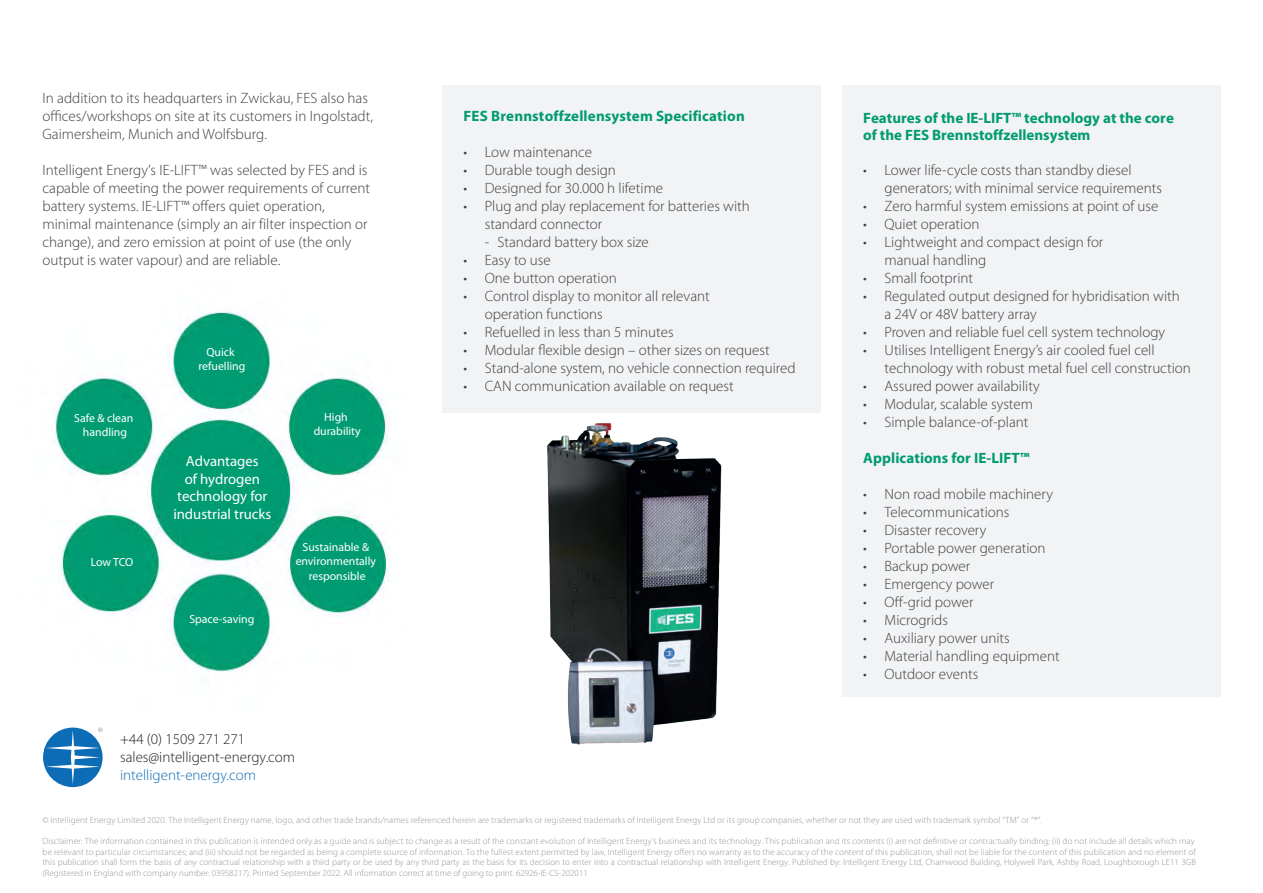
<style>
.page{position:relative;width:1263px;height:893px;background:#fff}
.page>*{position:absolute;margin:0;border:0;box-sizing:border-box;transform-origin:0 0}
.t1{font:300 15px/18px "Myriad Pro";color:#3e3e3f}
.t2{font:700 15px/17.2px "Myriad Pro";color:#009b71}
.t3{font:300 15px/18px "Myriad Pro";color:#231f20}
.t4{font:300 15px "Myriad Pro";color:#0d6cb6}
.t5{font:14.7px/17.7px "Myriad Pro";color:#fff;text-align:center}
.t6{font:11.85px/14.1px "Myriad Pro";color:#fff;text-align:center}
.t7{font:300 9px/10.5px "Myriad Pro";letter-spacing:.01em;color:#939598}
</style>
<div class="page">
<img style="left:54px;top:311px;width:335px;height:366px">
<div style="left:442px;top:85px;width:379px;height:327px;background:#f2f3f4"></div>
<div style="left:842px;top:85px;width:378px;height:611px;background:#f2f3f4"></div>
<img style="left:547px;top:423px;width:175px;height:322px">
<svg style="left:43px;top:728px;width:60px;height:59px"></svg>
<p class="t1" style="left:43px;top:89px;width:332px">In addition to its headquarters in Zwickau, FES also has offices/workshops on site at its customers in Ingolstadt,<br>Gaimersheim, Munich and Wolfsburg.</p>
<p class="t1" style="left:43px;top:161px;width:329px">Intelligent Energy’s IE-LIFT™ was selected by FES and is capable of meeting the power requirements of current battery systems. IE-LIFT™ offers quiet operation, minimal maintenance (simply an air filter inspection or change), and zero emission at point of use (the only output is water vapour) and are reliable.</p>
<p class="t6" style="left:74px;top:411px;width:61px">Safe &amp; clean handling</p>
<p class="t6" style="left:91px;top:555px;width:44px">Low TCO</p>
<p class="t6" style="left:198px;top:345px;width:48px">Quick refuelling</p>
<p class="t5" style="left:173px;top:452px;width:99px">Advantages<br>of hydrogen technology for industrial trucks</p>
<p class="t6" style="left:189px;top:612px;width:67px">Space-saving</p>
<p class="t6" style="left:314px;top:410px;width:49px">High durability</p>
<p class="t6" style="left:296px;top:540px;width:82px">Sustainable &amp; environmentally responsible</p>
<p class="t2" style="left:463px;top:107px;width:283px">FES Brennstoffzellensystem Specification</p>
<p class="t1" style="left:463px;top:143px;width:130px">• Low maintenance</p>
<p class="t1" style="left:463px;top:161px;width:154px">• Durable tough design</p>
<p class="t1" style="left:463px;top:179px;width:201px">• Designed for 30.000 h lifetime</p>
<p class="t1" style="left:485px;top:197px;width:267px;text-indent:-21px">• Plug and play replacement for batteries with standard connector</p>
<p class="t1" style="left:485px;top:233px;width:165px">- Standard battery box size</p>
<p class="t1" style="left:463px;top:251px;width:89px">• Easy to use</p>
<p class="t1" style="left:463px;top:269px;width:155px">• One button operation</p>
<p class="t1" style="left:485px;top:287px;width:227px;text-indent:-21px">• Control display to monitor all relevant operation functions</p>
<p class="t1" style="left:463px;top:323px;width:212px">• Refuelled in less than 5 minutes</p>
<p class="t1" style="left:463px;top:341px;width:308px">• Modular flexible design – other sizes on request</p>
<p class="t1" style="left:463px;top:359px;width:333px">• Stand-alone system, no vehicle connection required</p>
<p class="t1" style="left:463px;top:377px;width:272px">• CAN communication available on request</p>
<p class="t2" style="left:863px;top:109px;width:312px">Features of the IE-LIFT™ technology at the core of the FES Brennstoffzellensystem</p>
<p class="t1" style="left:884px;top:161px;width:279px;text-indent:-21px">• Lower life‑cycle costs than standby diesel generators; with minimal service requirements</p>
<p class="t1" style="left:863px;top:197px;width:297px">• Zero harmful system emissions at point of use</p>
<p class="t1" style="left:863px;top:215px;width:118px">• Quiet operation</p>
<p class="t1" style="left:884px;top:233px;width:220px;text-indent:-21px">• Lightweight and compact design for manual handling</p>
<p class="t1" style="left:863px;top:269px;width:111px">• Small footprint</p>
<p class="t1" style="left:884px;top:287px;width:297px;text-indent:-21px">• Regulated output designed for hybridisation with a 24V or 48V battery array</p>
<p class="t1" style="left:863px;top:323px;width:303px">• Proven and reliable fuel cell system technology</p>
<p class="t1" style="left:884px;top:341px;width:308px;text-indent:-21px">• Utilises Intelligent Energy’s air cooled fuel cell technology with robust metal fuel cell construction</p>
<p class="t1" style="left:863px;top:377px;width:178px">• Assured power availability</p>
<p class="t1" style="left:863px;top:395px;width:171px">• Modular, scalable system</p>
<p class="t1" style="left:863px;top:413px;width:167px">• Simple balance‑of‑plant</p>
<p class="t2" style="left:863px;top:450px;width:168px">Applications for IE-LIFT™</p>
<p class="t1" style="left:863px;top:485px;width:191px">• Non road mobile machinery</p>
<p class="t1" style="left:863px;top:503px;width:148px">• Telecommunications</p>
<p class="t1" style="left:863px;top:521px;width:125px">• Disaster recovery</p>
<p class="t1" style="left:863px;top:539px;width:184px">• Portable power generation</p>
<p class="t1" style="left:863px;top:557px;width:108px">• Backup power</p>
<p class="t1" style="left:863px;top:575px;width:133px">• Emergency power</p>
<p class="t1" style="left:863px;top:593px;width:112px">• Off‑grid power</p>
<p class="t1" style="left:863px;top:611px;width:86px">• Microgrids</p>
<p class="t1" style="left:863px;top:629px;width:148px">• Auxiliary power units</p>
<p class="t1" style="left:863px;top:647px;width:198px">• Material handling equipment</p>
<p class="t1" style="left:863px;top:665px;width:117px">• Outdoor events</p>
<p class="t3" style="left:120px;top:731px;width:177px">+44 (0) 1509 271 271 sales@intelligent-energy.com</p>
<p class="t4" style="left:120px;top:767px;width:137px">intelligent-energy.com</p>
<p class="t7" style="left:43px;top:815px;width:1001px">© Intelligent Energy Limited 2020. The Intelligent Energy name, logo, and other trade brands/names referenced herein are trademarks or registered trademarks of Intelligent Energy Ltd or its group companies, whether or not they are used with trademark symbol “TM” or “®”.</p>
<p class="t7" style="left:43px;top:836px;width:1155px">Disclaimer: The information contained in this publication is intended only as a guide and is subject to change as a result of the constant evolution of Intelligent Energy’s business and its technology. This publication and its contents (i) are not definitive or contractually binding; (ii) do not include all details which may be relevant to particular circumstances; and (iii) should not be regarded as being a complete source of information. To the fullest extent permitted by law, Intelligent Energy offers no warranty as to the accuracy of the content of this publication, shall not be liable for the content of this publication and no element of this publication shall form the basis of any contractual relationship with a third party or be used by any third party as the basis for its decision to enter into a contractual relationship with Intelligent Energy. Published by: Intelligent Energy Ltd, Charnwood Building, Holywell Park, Ashby Road, Loughborough LE11 3GB (Registered in England with company number: 03958217). Printed September 2022. All information correct at time of going to print. 62926-IE-CS-202011</p>
</div>
